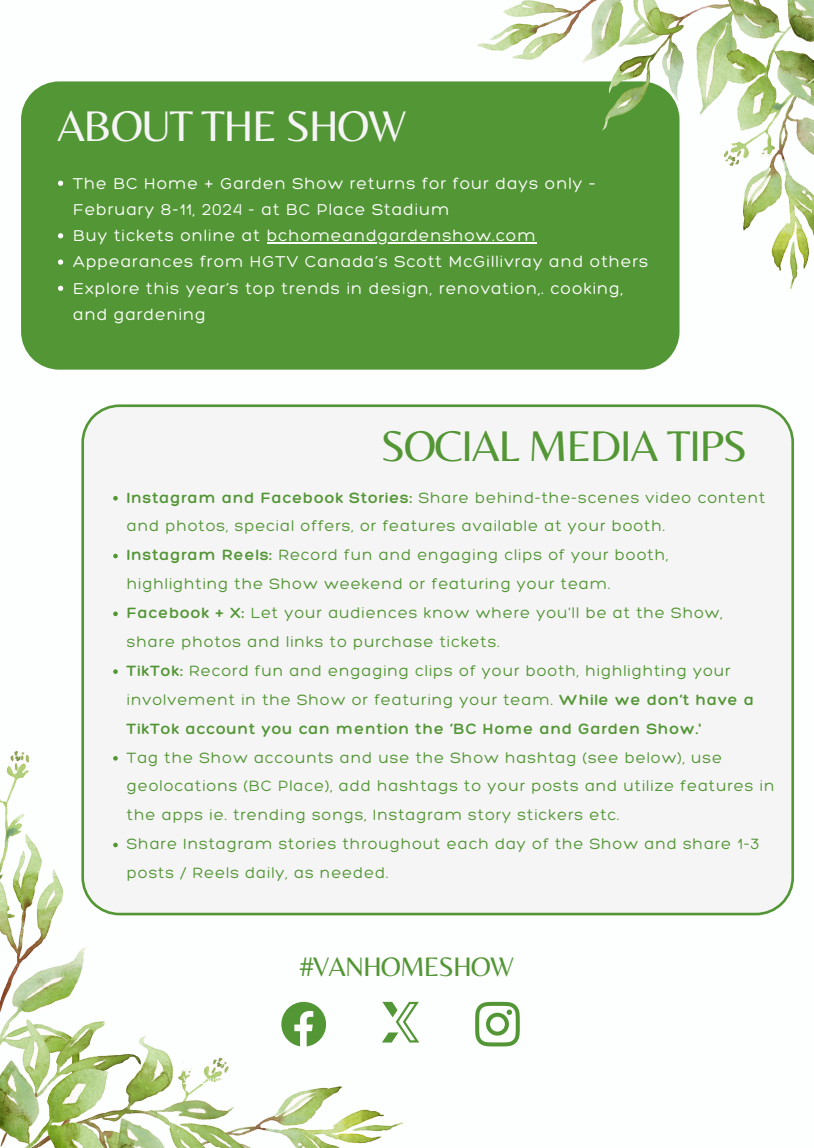
<style>
.page{position:relative;width:814px;height:1148px;background:#fff}
.page>*{position:absolute;margin:0;border:0;box-sizing:border-box;transform-origin:0 0}
.t1{font:44.62px "Belleza";letter-spacing:-.035em;color:#539635}
.t2{font:44.62px "Belleza";letter-spacing:-.035em;color:#f5f5f5}
.t3{font:27.82px "Belleza";letter-spacing:-.035em;color:#539635}
.t4{font:300 17.06px/26.2px "Hero";letter-spacing:.06em;color:#fdfefe}
.t5{font:300 16.19px/28.9px "Hero";letter-spacing:.06em;color:#539635}
.s1{font-style:inherit}
</style>
<div class="page">
<img style="left:0;top:751px;width:402px;height:396px">
<div style="left:21px;top:81px;width:658px;height:288px;background:#539635"></div>
<svg style="left:58px;top:181px;width:5px;height:5px"></svg>
<svg style="left:58px;top:233px;width:5px;height:5px"></svg>
<hr style="left:267px;top:242px;width:269px;height:2px;background:#fdfefe">
<svg style="left:58px;top:259px;width:5px;height:6px"></svg>
<svg style="left:58px;top:286px;width:5px;height:5px"></svg>
<svg style="left:475px;top:1001px;width:45px;height:45px"></svg>
<svg style="left:281px;top:1001px;width:45px;height:45px"></svg>
<svg style="left:382px;top:1001px;width:37px;height:41px"></svg>
<hr style="left:183px;top:1082px;width:97px;height:1px;background:#fdfefe">
<hr style="left:370px;top:1084px;width:78px;height:1px;background:#fdfefe">
<img style="left:478px;top:0;width:336px;height:289px">
<div style="left:81px;top:404px;width:713px;height:511px;background:#f5f5f5"></div>
<svg style="left:113px;top:496px;width:5px;height:4px"></svg>
<svg style="left:113px;top:553px;width:5px;height:5px"></svg>
<svg style="left:113px;top:611px;width:5px;height:5px"></svg>
<svg style="left:113px;top:669px;width:5px;height:4px"></svg>
<svg style="left:113px;top:755px;width:5px;height:5px"></svg>
<svg style="left:113px;top:842px;width:5px;height:5px"></svg>
<p class="t2" style="left:57px;top:100px;width:351px">ABOUT THE SHOW</p>
<p class="t4" style="left:73px;top:169px;width:524px">The BC Home + Garden Show returns for four days only –<br>February 8-11, 2024 - at BC Place Stadium</p>
<p class="t4" style="left:73px;top:222px;width:464px">Buy tickets online at bchomeandgardenshow.com</p>
<p class="t4" style="left:73px;top:248px;width:576px">Appearances from HGTV Canada’s Scott McGillivray and others</p>
<p class="t4" style="left:73px;top:274px;width:551px">Explore this year’s top trends in design, renovation,. cooking, and gardening</p>
<p class="t1" style="left:380px;top:420px;width:368px">SOCIAL MEDIA TIPS</p>
<p class="t5" style="left:127px;top:482px;width:640px"><span class="s1">Instagram and Facebook Stories:</span> Share behind-the-scenes video content and photos, special offers, or features available at your booth.</p>
<p class="t5" style="left:127px;top:540px;width:543px"><span class="s1">Instagram Reels:</span> Record fun and engaging clips of your booth, highlighting the Show weekend or featuring your team.</p>
<p class="t5" style="left:127px;top:598px;width:597px"><span class="s1">Facebook + X:</span> Let your audiences know where you'll be at the Show, share photos and links to purchase tickets.</p>
<p class="t5" style="left:127px;top:655px;width:629px"><span class="s1">TikTok:</span> Record fun and engaging clips of your booth, highlighting your involvement in the Show or featuring your team. <span class="s1">While we don’t have a<br>TikTok account you can mention the ‘BC Home and Garden Show.'</span></p>
<p class="t5" style="left:127px;top:742px;width:649px">Tag the Show accounts and use the Show hashtag (see below), use geolocations (BC Place), add hashtags to your posts and utilize features in the apps ie. trending songs, Instagram story stickers etc.</p>
<p class="t5" style="left:127px;top:829px;width:634px">Share Instagram stories throughout each day of the Show and share 1-3 posts / Reels daily, as needed.</p>
<p class="t3" style="left:300px;top:949px;width:215px">#VANHOMESHOW</p>
</div>
